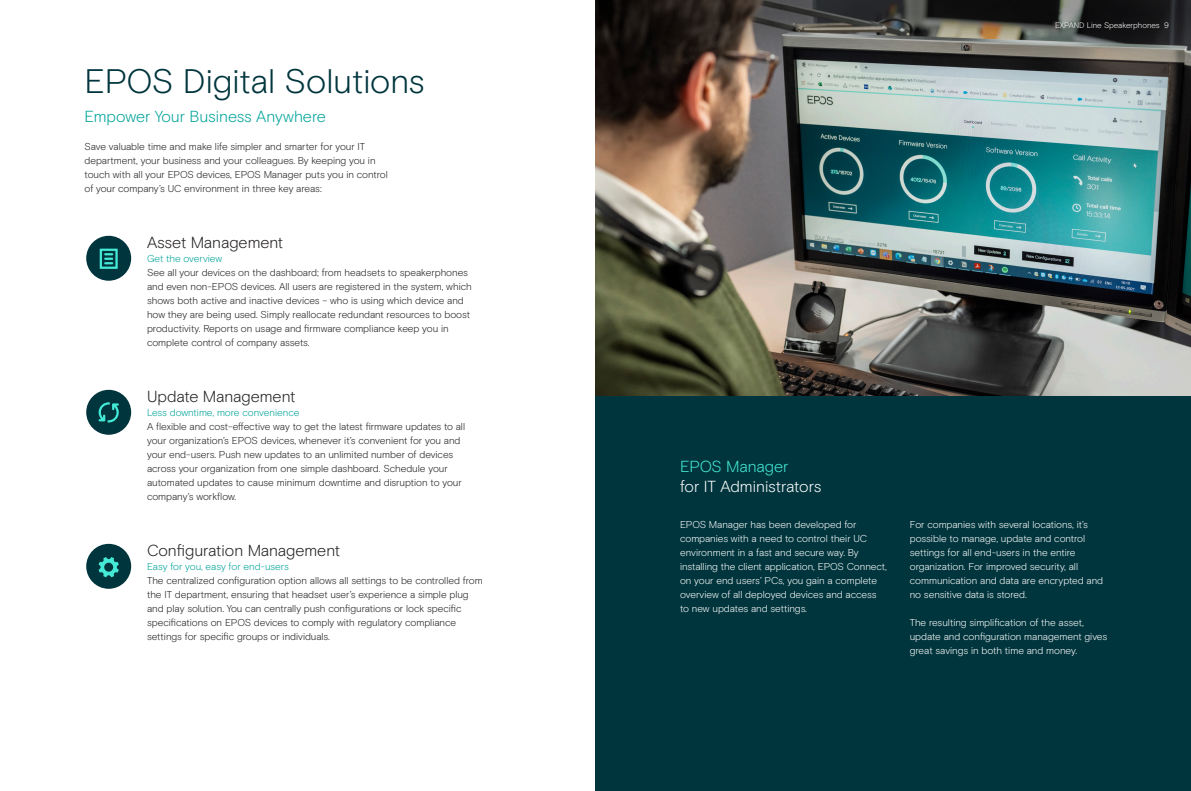
<style>
.page{position:relative;width:1191px;height:791px;background:#fff}
.page>*{position:absolute;margin:0;border:0;box-sizing:border-box;transform-origin:0 0}
._0717_Headline{font:300 34px "EPOS Basis";letter-spacing:-.005em;color:#00353d}
.Leadtext{font:300 16px "EPOS Basis";letter-spacing:-.005em;color:#231f20}
.Title_2{font:300 16px/20px "EPOS Basis";letter-spacing:-.01em;color:#fff}
.Title_1{font:300 16px "EPOS Basis";letter-spacing:-.005em;color:#00a399}
.Leadtext-2{font:300 10px/14px "EPOS Basis";letter-spacing:-.005em;color:#231f20}
.Bodytext{font:300 10px/14px "EPOS Basis";letter-spacing:-.005em;color:#fff}
.Leadtext-3{font:300 10px "EPOS Basis";letter-spacing:-.005em;color:#00a399}
.t1{font:300 8px "EPOS Basis";letter-spacing:-.005em;color:#fff}
.s1{color:#44ead6}
</style>
<div class="page">
<img style="left:595px;top:72px;width:596px;height:325px">
<div style="left:595px;top:397px;width:596px;height:394px;background:#00353d"></div>
<svg style="left:595px;top:0;width:596px;height:72px;background:#45423e"></svg>
<div style="left:86px;top:544px;width:45px;height:45px;background:#00353d;border-radius:50%"></div>
<svg style="left:99px;top:557px;width:20px;height:20px"></svg>
<div style="left:86px;top:236px;width:45px;height:45px;background:#00353d;border-radius:50%"></div>
<svg style="left:100px;top:249px;width:18px;height:20px"></svg>
<div style="left:86px;top:390px;width:45px;height:45px;background:#00353d;border-radius:50%"></div>
<svg style="left:99px;top:402px;width:20px;height:20px"></svg>
<p class="_0717_Headline" style="left:85px;top:61px;width:342px">EPOS Digital Solutions</p>
<p class="Title_1" style="left:85px;top:107px;width:243px">Empower Your Business Anywhere</p>
<p class="Leadtext-2" style="left:85px;top:140px;width:305px">Save valuable time and make life simpler and smarter for your IT department, your business and your colleagues. By keeping you in touch with all your EPOS devices, EPOS Manager puts you in control of your company’s UC environment in three key areas:</p>
<p class="Leadtext" style="left:147px;top:233px;width:138px">Asset Management</p>
<p class="Leadtext-3" style="left:147px;top:253px;width:77px">Get the overview</p>
<p class="Leadtext-2" style="left:147px;top:266px;width:326px">See all your devices on the dashboard; from headsets to speakerphones and even non-EPOS devices. All users are registered in the system, which shows both active and inactive devices – who is using which device and how they are being used. Simply reallocate redundant resources to boost productivity. Reports on usage and firmware compliance keep you in complete control of company assets.</p>
<p class="Leadtext" style="left:147px;top:387px;width:150px">Update Management</p>
<p class="Leadtext-3" style="left:147px;top:407px;width:154px">Less downtime, more convenience</p>
<p class="Leadtext-2" style="left:147px;top:420px;width:320px">A flexible and cost-effective way to get the latest firmware updates to all your organization’s EPOS devices, whenever it’s convenient for you and your end-users. Push new updates to an unlimited number of devices across your organization from one simple dashboard. Schedule your automated updates to cause minimum downtime and disruption to your company’s workflow.</p>
<p class="Leadtext" style="left:147px;top:541px;width:195px">Configuration Management</p>
<p class="Leadtext-3" style="left:147px;top:561px;width:143px">Easy for you, easy for end-users</p>
<p class="Leadtext-2" style="left:147px;top:574px;width:337px">The centralized configuration option allows all settings to be controlled from the IT department, ensuring that headset user’s experience a simple plug and play solution. You can centrally push configurations or lock specific specifications on EPOS devices to comply with regulatory compliance settings for specific groups or individuals.</p>
<p class="t1" style="left:1055px;top:21px;width:115px">EXPAND Line Speakerphones 9</p>
<p class="Title_2" style="left:680px;top:457px;width:143px"><span class="s1">EPOS Manager<br></span>for IT Administrators</p>
<p class="Bodytext" style="left:680px;top:518px;width:208px">EPOS Manager has been developed for companies with a need to control their UC environment in a fast and secure way. By installing the client application, EPOS Connect, on your end users’ PCs, you gain a complete overview of all deployed devices and access to new updates and settings.</p>
<p class="Bodytext" style="left:909px;top:518px;width:195px">For companies with several locations, it’s possible to manage, update and control settings for all end-users in the entire organization. For improved security, all communication and data are encrypted and no sensitive data is stored.</p>
<p class="Bodytext" style="left:909px;top:616px;width:199px">The resulting simplification of the asset, update and configuration management gives great savings in both time and money.</p>
</div>
